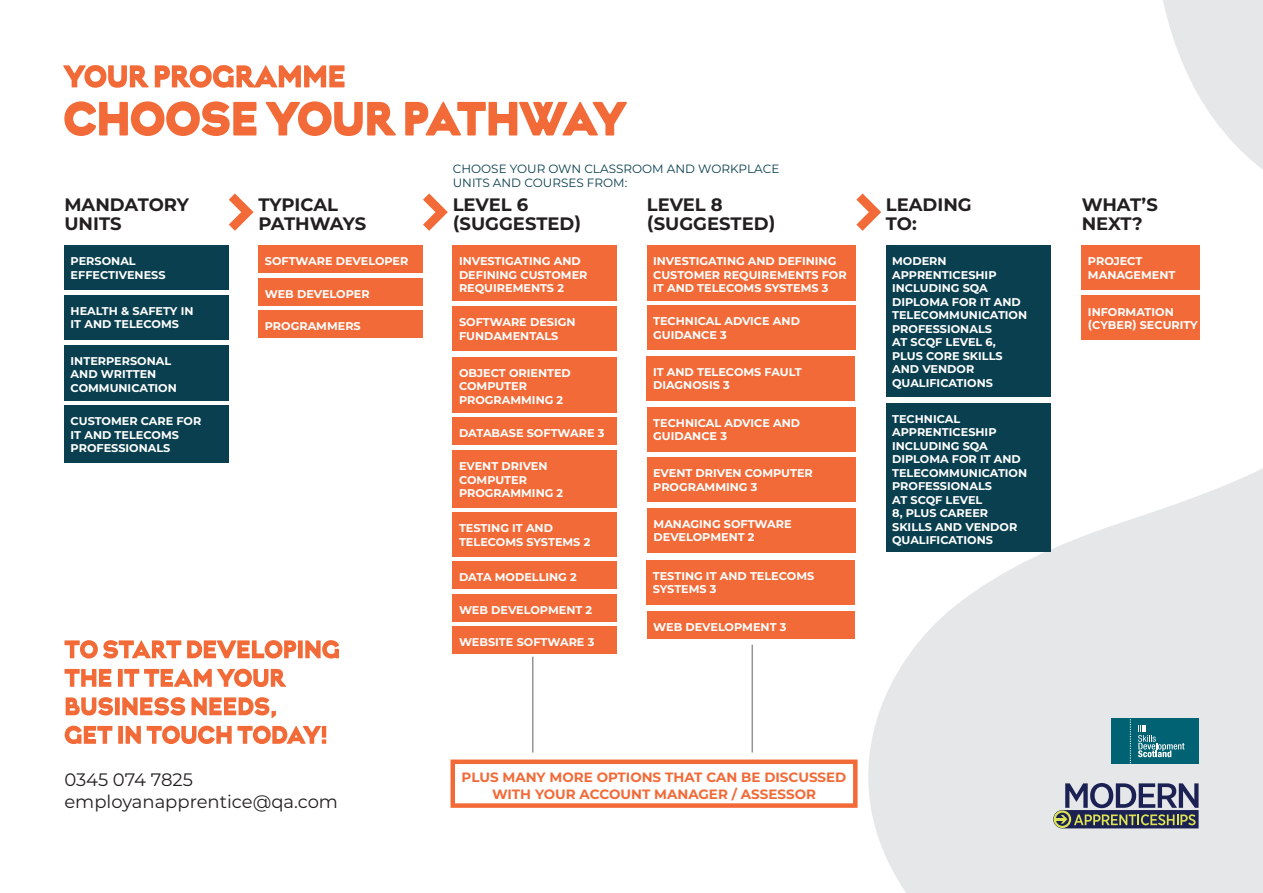
<style>
.page{position:relative;width:1263px;height:893px;background:#fff}
.page>*{position:absolute;margin:0;border:0;box-sizing:border-box;transform-origin:0 0}
.t1{font:700 18px/19.5px "Montserrat";color:#231f20}
.t2{font:18px "Montserrat";color:#231f20}
.t3{font:700 13.5px/16.5px "Montserrat";color:#f26a37;text-align:center}
.t4{font:12px/14.4px "Montserrat";color:#093f4e}
.t5{font:700 11.25px/13.5px "Montserrat";color:#fff}
</style>
<div class="page">
<svg style="left:833px;top:0;width:430px;height:893px"></svg>
<svg style="left:63px;top:65px;width:282px;height:23px"></svg>
<svg style="left:64px;top:101px;width:563px;height:35px"></svg>
<svg style="left:1053px;top:783px;width:145px;height:45px"></svg>
<div style="left:1111px;top:719px;width:87px;height:45px;background:#006272"></div>
<svg style="left:1138px;top:725px;width:46px;height:32px"></svg>
<svg style="left:1130px;top:719px;width:1px;height:44px"></svg>
<svg style="left:65px;top:726px;width:261px;height:18px"></svg>
<svg style="left:66px;top:697px;width:210px;height:21px"></svg>
<svg style="left:65px;top:669px;width:221px;height:18px"></svg>
<svg style="left:65px;top:640px;width:274px;height:18px"></svg>
<div style="left:64px;top:246px;width:165px;height:44px;background:#093f4e"></div>
<div style="left:64px;top:295px;width:165px;height:45px;background:#093f4e"></div>
<div style="left:64px;top:345px;width:165px;height:56px;background:#093f4e"></div>
<div style="left:64px;top:406px;width:165px;height:57px;background:#093f4e"></div>
<div style="left:259px;top:246px;width:164px;height:27px;background:#f26a37"></div>
<svg style="left:229px;top:193px;width:25px;height:38px"></svg>
<svg style="left:423px;top:193px;width:25px;height:38px"></svg>
<div style="left:886px;top:246px;width:164px;height:151px;background:#093f4e"></div>
<svg style="left:856px;top:193px;width:25px;height:38px"></svg>
<div style="left:1082px;top:246px;width:118px;height:44px;background:#f26a37"></div>
<div style="left:1082px;top:295px;width:118px;height:45px;background:#f26a37"></div>
<div style="left:647px;top:246px;width:208px;height:55px;background:#f26a37"></div>
<div style="left:886px;top:403px;width:164px;height:148px;background:#093f4e"></div>
<div style="left:453px;top:246px;width:164px;height:55px;background:#f26a37"></div>
<div style="left:450px;top:759px;width:407px;height:49px;border:4px solid #f26a37"></div>
<div style="left:453px;top:306px;width:164px;height:45px;background:#f26a37"></div>
<div style="left:453px;top:357px;width:164px;height:55px;background:#f26a37"></div>
<div style="left:453px;top:417px;width:164px;height:28px;background:#f26a37"></div>
<div style="left:453px;top:450px;width:164px;height:57px;background:#f26a37"></div>
<div style="left:453px;top:512px;width:164px;height:45px;background:#f26a37"></div>
<div style="left:647px;top:305px;width:208px;height:45px;background:#f26a37"></div>
<hr style="left:532px;top:657px;width:1px;height:95px;background:#939598">
<div style="left:259px;top:278px;width:164px;height:28px;background:#f26a37"></div>
<div style="left:259px;top:310px;width:164px;height:27px;background:#f26a37"></div>
<div style="left:453px;top:561px;width:164px;height:28px;background:#f26a37"></div>
<div style="left:453px;top:594px;width:164px;height:27px;background:#f26a37"></div>
<div style="left:453px;top:627px;width:164px;height:27px;background:#f26a37"></div>
<div style="left:647px;top:356px;width:208px;height:45px;background:#f26a37"></div>
<div style="left:647px;top:407px;width:208px;height:44px;background:#f26a37"></div>
<div style="left:647px;top:457px;width:208px;height:45px;background:#f26a37"></div>
<div style="left:647px;top:508px;width:209px;height:45px;background:#f26a37"></div>
<div style="left:646px;top:560px;width:209px;height:45px;background:#f26a37"></div>
<div style="left:647px;top:611px;width:208px;height:27px;background:#f26a37"></div>
<hr style="left:751px;top:645px;width:2px;height:107px;background:#939598">
<p class="t4" style="left:453px;top:161px;width:328px">CHOOSE YOUR OWN CLASSROOM AND WORKPLACE<br>UNITS AND COURSES FROM:</p>
<p class="t1" style="left:64px;top:194px;width:126px">MANDATORY<br>UNITS</p>
<p class="t5" style="left:71px;top:254px;width:96px">PERSONAL<br>EFFECTIVENESS</p>
<p class="t5" style="left:71px;top:303px;width:124px">HEALTH &amp; SAFETY IN<br>IT AND TELECOMS</p>
<p class="t5" style="left:71px;top:353px;width:108px">INTERPERSONAL<br>AND WRITTEN<br>COMMUNICATION</p>
<p class="t5" style="left:71px;top:414px;width:132px">CUSTOMER CARE FOR<br>IT AND TELECOMS<br>PROFESSIONALS</p>
<p class="t1" style="left:259px;top:194px;width:109px">TYPICAL<br>PATHWAYS</p>
<p class="t5" style="left:265px;top:254px;width:145px">SOFTWARE DEVELOPER</p>
<p class="t5" style="left:265px;top:286px;width:106px">WEB DEVELOPER</p>
<p class="t5" style="left:265px;top:318px;width:97px">PROGRAMMERS</p>
<p class="t1" style="left:453px;top:194px;width:130px">LEVEL 6 (SUGGESTED)</p>
<p class="t5" style="left:459px;top:254px;width:130px">INVESTIGATING AND<br>DEFINING CUSTOMER<br>REQUIREMENTS 2</p>
<p class="t5" style="left:459px;top:315px;width:118px">SOFTWARE DESIGN<br>FUNDAMENTALS</p>
<p class="t5" style="left:459px;top:366px;width:113px">OBJECT ORIENTED<br>COMPUTER<br>PROGRAMMING 2</p>
<p class="t5" style="left:459px;top:426px;width:147px">DATABASE SOFTWARE 3</p>
<p class="t5" style="left:459px;top:459px;width:106px">EVENT DRIVEN<br>COMPUTER<br>PROGRAMMING 2</p>
<p class="t5" style="left:459px;top:521px;width:133px">TESTING IT AND<br>TELECOMS SYSTEMS 2</p>
<p class="t5" style="left:459px;top:570px;width:119px">DATA MODELLING 2</p>
<p class="t5" style="left:459px;top:602px;width:135px">WEB DEVELOPMENT 2</p>
<p class="t5" style="left:459px;top:635px;width:137px">WEBSITE SOFTWARE 3</p>
<p class="t1" style="left:647px;top:194px;width:130px">LEVEL 8 (SUGGESTED)</p>
<p class="t1" style="left:886px;top:194px;width:87px">LEADING<br>TO:</p>
<p class="t5" style="left:892px;top:254px;width:137px">MODERN<br>APPRENTICESHIP<br>INCLUDING SQA<br>DIPLOMA FOR IT AND<br>TELECOMMUNICATION<br>PROFESSIONALS<br>AT SCQF LEVEL 6,<br>PLUS CORE SKILLS<br>AND VENDOR<br>QUALIFICATIONS</p>
<p class="t5" style="left:653px;top:254px;width:195px">INVESTIGATING AND DEFINING<br>CUSTOMER REQUIREMENTS FOR<br>IT AND TELECOMS SYSTEMS 3</p>
<p class="t5" style="left:653px;top:314px;width:148px">TECHNICAL ADVICE AND<br>GUIDANCE 3</p>
<p class="t5" style="left:653px;top:365px;width:150px">IT AND TELECOMS FAULT<br>DIAGNOSIS 3</p>
<p class="t5" style="left:653px;top:415px;width:148px">TECHNICAL ADVICE AND<br>GUIDANCE 3</p>
<p class="t5" style="left:653px;top:466px;width:161px">EVENT DRIVEN COMPUTER<br>PROGRAMMING 3</p>
<p class="t5" style="left:654px;top:517px;width:140px">MANAGING SOFTWARE<br>DEVELOPMENT 2</p>
<p class="t5" style="left:653px;top:568px;width:163px">TESTING IT AND TELECOMS<br>SYSTEMS 3</p>
<p class="t5" style="left:653px;top:619px;width:135px">WEB DEVELOPMENT 3</p>
<p class="t5" style="left:892px;top:411px;width:137px">TECHNICAL<br>APPRENTICESHIP<br>INCLUDING SQA<br>DIPLOMA FOR IT AND<br>TELECOMMUNICATION<br>PROFESSIONALS<br>AT SCQF LEVEL<br>8, PLUS CAREER<br>SKILLS AND VENDOR<br>QUALIFICATIONS</p>
<p class="t1" style="left:1082px;top:194px;width:78px">WHAT’S<br>NEXT?</p>
<p class="t5" style="left:1088px;top:254px;width:89px">PROJECT<br>MANAGEMENT</p>
<p class="t5" style="left:1088px;top:305px;width:111px">INFORMATION (CYBER) SECURITY</p>
<p class="t2" style="left:64px;top:767px;width:130px">0345 074 7825</p>
<p class="t2" style="left:64px;top:789px;width:275px">employanapprentice@qa.com</p>
<p class="t3" style="left:462px;top:769px;width:386px">PLUS MANY MORE OPTIONS THAT CAN BE DISCUSSED<br>WITH YOUR ACCOUNT MANAGER / ASSESSOR</p>
</div>
